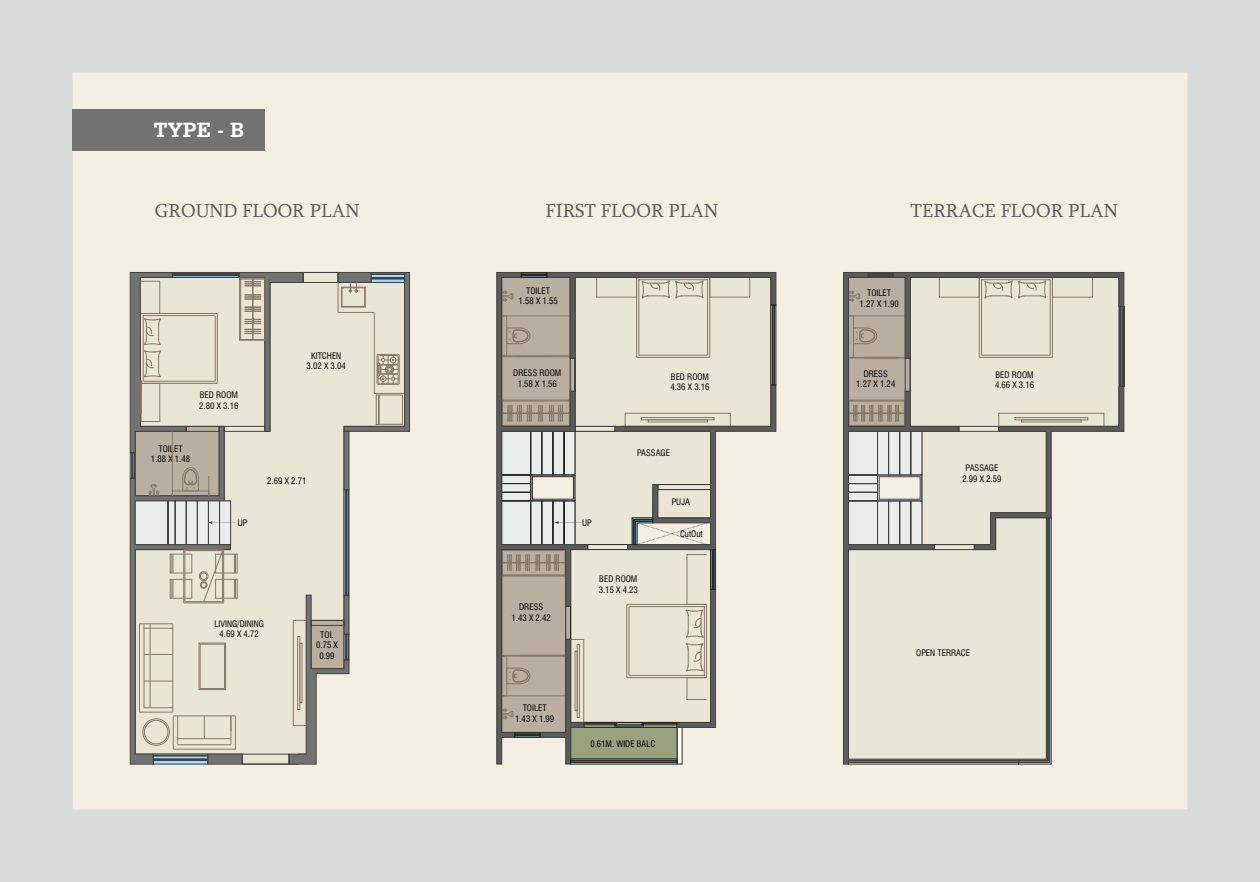
<style>
.page{position:relative;width:1260px;height:882px;background:#d9dada}
.page>*{position:absolute;margin:0;border:0;box-sizing:border-box;transform-origin:0 0}
.t1{font:700 21.88px "Serifa BT";color:#fefefe}
.t2{font:19.25px "Sylfaen";color:#5b5b5b}
.t3{font:condensed 8.75px/10.5px "Swiss 721 BT";color:#000;text-align:center}
</style>
<div class="page">
<div style="left:72px;top:72px;width:1116px;height:738px;background:#f4efe3"></div>
<div style="left:72px;top:110px;width:193px;height:41px;background:#727271"></div>
<svg style="left:843px;top:272px;width:281px;height:492px;background:#d8d5c7"></svg>
<svg style="left:501px;top:277px;width:13px;height:487px;background:#aea89f"></svg>
<svg style="left:514px;top:272px;width:262px;height:492px;background:#d0ccbe"></svg>
<svg style="left:130px;top:272px;width:275px;height:492px;background:#d3cfc4"></svg>
<svg style="left:186px;top:272px;width:158px;height:492px;background:#dbd7c8"></svg>
<hr style="left:253px;top:279px;width:1px;height:60px;background:#857866">
<div style="left:240px;top:278px;width:26px;height:62px;border:1px solid #857866"></div>
<svg style="left:244px;top:306px;width:18px;height:6px"></svg>
<svg style="left:244px;top:294px;width:18px;height:6px"></svg>
<svg style="left:244px;top:281px;width:18px;height:6px"></svg>
<svg style="left:244px;top:319px;width:18px;height:16px"></svg>
<div style="left:199px;top:643px;width:27px;height:47px;border:1px solid #857866"></div>
<div style="left:200px;top:644px;width:25px;height:45px;border:1px solid #857866"></div>
<hr style="left:140px;top:624px;width:33px;height:1px;background:#857866">
<hr style="left:139px;top:624px;width:1px;height:88px;background:#857866">
<hr style="left:140px;top:712px;width:33px;height:1px;background:#857866">
<hr style="left:173px;top:624px;width:1px;height:88px;background:#857866">
<svg style="left:144px;top:624px;width:29px;height:84px;background:#ddd8c7"></svg>
<svg style="left:143px;top:716px;width:93px;height:33px;background:#dad5c4"></svg>
<div style="left:298px;top:636px;width:2px;height:74px;border:1px solid #857866"></div>
<div style="left:300px;top:643px;width:2px;height:60px;border:1px solid #857866"></div>
<div style="left:293px;top:620px;width:14px;height:106px;border:1px solid #857866"></div>
<hr style="left:184px;top:550px;width:1px;height:53px;background:#857866">
<hr style="left:223px;top:550px;width:1px;height:53px;background:#857866">
<hr style="left:184px;top:603px;width:40px;height:1px;background:#857866">
<hr style="left:185px;top:602px;width:38px;height:1px;background:#857866">
<hr style="left:172px;top:431px;width:1px;height:65px;background:#857866">
<svg style="left:135px;top:467px;width:102px;height:135px;background:#c3bfb6"></svg>
<hr style="left:141px;top:380px;width:1px;height:41px;background:#857866">
<hr style="left:217px;top:313px;width:1px;height:70px;background:#857866">
<hr style="left:141px;top:313px;width:76px;height:1px;background:#857866">
<hr style="left:141px;top:383px;width:76px;height:1px;background:#857866">
<svg style="left:143px;top:315px;width:72px;height:67px;background:#e1dccb"></svg>
<hr style="left:215px;top:316px;width:1px;height:65px;background:#857866">
<div style="left:141px;top:383px;width:19px;height:39px;border:1px solid #857866"></div>
<div style="left:141px;top:281px;width:19px;height:33px;border:1px solid #857866"></div>
<svg style="left:377px;top:354px;width:23px;height:31px"></svg>
<hr style="left:374px;top:312px;width:1px;height:81px;background:#857866">
<hr style="left:338px;top:282px;width:1px;height:30px;background:#857866">
<hr style="left:338px;top:312px;width:36px;height:1px;background:#857866">
<div style="left:341px;top:287px;width:24px;height:20px;border:1px solid #857866"></div>
<svg style="left:349px;top:282px;width:9px;height:11px"></svg>
<div style="left:379px;top:395px;width:24px;height:29px;border:1px solid #857866"></div>
<div style="left:376px;top:395px;width:3px;height:30px;border:1px solid #857866"></div>
<hr style="left:374px;top:393px;width:30px;height:1px;background:#857866">
<h1 class="t1" style="left:154px;top:121px;width:92px">TYPE - B</h1>
<h2 class="t2" style="left:155px;top:203px;width:206px">GROUND FLOOR PLAN</h2>
<h2 class="t2" style="left:546px;top:203px;width:174px">FIRST FLOOR PLAN</h2>
<h2 class="t2" style="left:911px;top:203px;width:209px">TERRACE FLOOR PLAN</h2>
<p class="t3" style="left:199px;top:391px;width:41px;text-align:left">BED ROOM<br>2.80 X 3.16</p>
<p class="t3" style="left:151px;top:444px;width:41px">TOILET<br>1.88 X 1.48</p>
<p class="t3" style="left:238px;top:519px;width:11px">UP</p>
<p class="t3" style="left:307px;top:351px;width:41px">KITCHEN<br>3.02 X 3.04</p>
<p class="t3" style="left:267px;top:476px;width:41px">2.69 X 2.71</p>
<p class="t3" style="left:214px;top:619px;width:51px">LIVING/DINING<br>4.69 X 4.72</p>
<p class="t3" style="left:316px;top:630px;width:23px">TOI.<br>0.75 X<br>0.99</p>
<p class="t3" style="left:519px;top:286px;width:41px">TOILET<br>1.58 X 1.55</p>
<p class="t3" style="left:513px;top:369px;width:50px">DRESS ROOM<br>1.58 X 1.56</p>
<p class="t3" style="left:670px;top:372px;width:41px;text-align:left">BED ROOM<br>4.36 X 3.16</p>
<p class="t3" style="left:512px;top:603px;width:41px">DRESS<br>1.43 X 2.42</p>
<p class="t3" style="left:582px;top:518px;width:11px">UP</p>
<p class="t3" style="left:637px;top:448px;width:34px">PASSAGE</p>
<p class="t3" style="left:672px;top:497px;width:20px">PUJA</p>
<p class="t3" style="left:680px;top:529px;width:24px">CutOut</p>
<p class="t3" style="left:599px;top:575px;width:41px;text-align:left">BED ROOM<br>3.15 X 4.23</p>
<p class="t3" style="left:515px;top:704px;width:41px">TOILET<br>1.43 X 1.99</p>
<p class="t3" style="left:590px;top:740px;width:67px">0.61M. WIDE BALC</p>
<p class="t3" style="left:860px;top:289px;width:41px">TOILET<br>1.27 X 1.90</p>
<p class="t3" style="left:856px;top:369px;width:41px">DRESS<br>1.27 X 1.24</p>
<p class="t3" style="left:995px;top:370px;width:41px;text-align:left">BED ROOM<br>4.66 X 3.16</p>
<p class="t3" style="left:962px;top:464px;width:41px">PASSAGE<br>2.99 X 2.59</p>
<p class="t3" style="left:916px;top:648px;width:55px">OPEN TERRACE</p>
</div>
